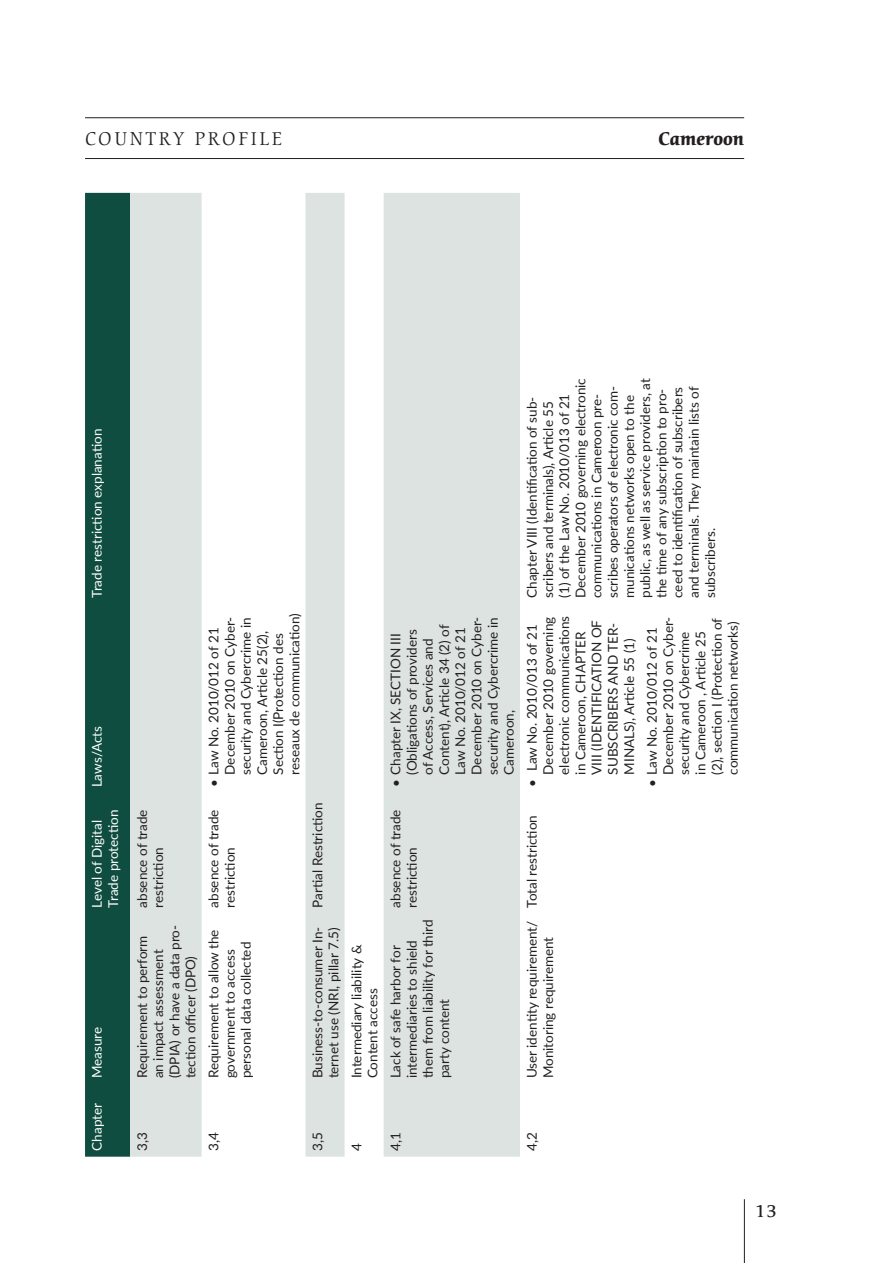
<style>
.page{position:relative;width:893px;height:1263px;background:#fff}
.page>*{position:absolute;margin:0;border:0;box-sizing:border-box;transform-origin:0 0}
.t1{font:18px "Cerigo Std";letter-spacing:.15em;color:#231f20}
.t2{font:700 18px "Cerigo Std";color:#231f20}
.t3{font:500 16.5px "Cerigo Std";color:#231f20}
.t4{font:13.5px/16.2px "Lato";color:#231f20}
.t5{font:13.5px/16.2px "Lato";color:#fff}
</style>
<div class="page">
<hr style="left:744px;top:1199px;width:1px;height:64px;background:#231f20">
<hr style="left:85px;top:117px;width:659px;height:1px;background:#231f20">
<hr style="left:85px;top:158px;width:659px;height:1px;background:#231f20">
<svg style="left:85px;top:193px;width:45px;height:964px;background:#0f4d3f"></svg>
<svg style="left:130px;top:193px;width:390px;height:964px;fill:#dde3e0"></svg>
<h1 class="t1" style="left:85px;top:128px;width:198px">COUNTRY PROFILE</h1>
<h1 class="t2" style="left:658px;top:128px;width:87px">Cameroon</h1>
<p class="t5" style="left:88px;top:598px;width:171px;rotate:-90deg">Trade restriction explanation</p>
<p class="t5" style="left:88px;top:787px;width:63px;rotate:-90deg">Laws/Acts</p>
<p class="t5" style="left:88px;top:908px;width:99px;rotate:-90deg">Level of Digital<br>Trade protection</p>
<p class="t5" style="left:88px;top:1078px;width:53px;rotate:-90deg">Measure</p>
<p class="t5" style="left:88px;top:1151px;width:49px;rotate:-90deg">Chapter</p>
<p class="t4" style="left:133px;top:908px;width:100px;rotate:-90deg">absence of trade restriction</p>
<p class="t4" style="left:133px;top:1078px;width:155px;rotate:-90deg">Requirement to perform an impact assessment (DPIA) or have a data pro&shy;tection officer (DPO)</p>
<p class="t4" style="left:205px;top:775px;width:163px;text-indent:-13px;rotate:-90deg">• Law No. 2010/012 of 21<br>December 2010 on Cyber&shy;security and Cybercrime in<br>Cameroon, Article 25(2),<br>Section I(Protection des reseaux de communication)</p>
<p class="t4" style="left:205px;top:908px;width:100px;rotate:-90deg">absence of trade restriction</p>
<p class="t4" style="left:205px;top:1078px;width:151px;rotate:-90deg">Requirement to allow the government to access personal data collected</p>
<p class="t4" style="left:309px;top:908px;width:107px;rotate:-90deg">Partial Restriction</p>
<p class="t4" style="left:309px;top:1078px;width:153px;rotate:-90deg">Business-to-consumer In&shy;ternet use (NRI, pillar 7.5)</p>
<p class="t4" style="left:348px;top:1078px;width:135px;rotate:-90deg">Intermediary liability &amp;<br>Content access</p>
<p class="t4" style="left:387px;top:775px;width:160px;text-indent:-13px;rotate:-90deg">• Chapter IX, SECTION III (Obligations of providers of Access, Services and<br>Content), Article 34 (2) of<br>Law No. 2010/012 of 21<br>December 2010 on Cyber&shy;security and Cybercrime in<br>Cameroon,</p>
<p class="t4" style="left:387px;top:908px;width:100px;rotate:-90deg">absence of trade restriction</p>
<p class="t4" style="left:387px;top:1078px;width:160px;rotate:-90deg">Lack of safe harbor for intermediaries to shield them from liability for third party content</p>
<p class="t4" style="left:523px;top:598px;width:221px;rotate:-90deg">Chapter VIII (Identification of sub&shy;scribers and terminals), Article 55<br>(1) of the Law No. 2010/013 of 21<br>December 2010 governing electronic communications in Cameroon pre&shy;scribes operators of electronic com&shy;munications networks open to the public, as well as service providers, at the time of any subscription to pro&shy;ceed to identification of subscribers and terminals. They maintain lists of subscribers.</p>
<p class="t4" style="left:643px;top:775px;width:160px;text-indent:-13px;rotate:-90deg">• Law No. 2010/012 of 21<br>December 2010 on Cyber&shy;security and Cybercrime<br>in Cameroon , Article 25 (2), section I (Protection of communication networks)</p>
<p class="t4" style="left:523px;top:775px;width:160px;text-indent:-13px;rotate:-90deg">• Law No. 2010/013 of 21<br>December 2010 governing electronic communications in Cameroon, CHAPTER<br>VIII (IDENTIFICATION OF<br>SUBSCRIBERS AND TER-<br>MINALS), Article 55 (1)</p>
<p class="t4" style="left:523px;top:908px;width:94px;rotate:-90deg">Total restriction</p>
<p class="t4" style="left:523px;top:1078px;width:159px;rotate:-90deg">User identity requirement/<br>Monitoring requirement</p>
<p class="t4" style="left:133px;top:1151px;width:20px;rotate:-90deg">3,3</p>
<p class="t4" style="left:205px;top:1151px;width:20px;rotate:-90deg">3,4</p>
<p class="t4" style="left:309px;top:1151px;width:20px;rotate:-90deg">3,5</p>
<p class="t4" style="left:348px;top:1151px;width:9px;rotate:-90deg">4</p>
<p class="t4" style="left:387px;top:1151px;width:20px;rotate:-90deg">4,1</p>
<p class="t4" style="left:523px;top:1151px;width:20px;rotate:-90deg">4,2</p>
<p class="t3" style="left:755px;top:1201px;width:23px">13</p>
</div>
